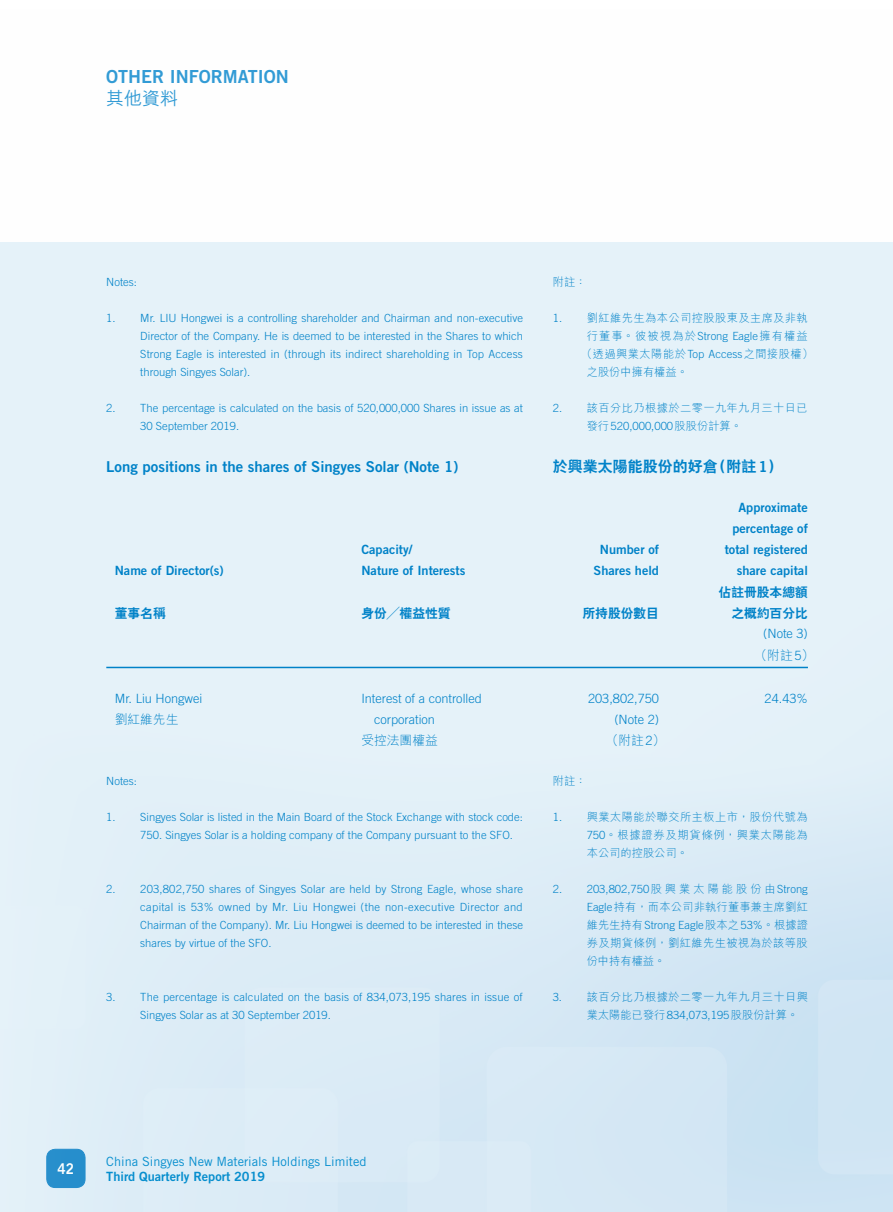
<style>
.page{position:relative;width:893px;height:1212px;background:#fff}
.page>*{position:absolute;margin:0;border:0;box-sizing:border-box;transform-origin:0 0}
.t1{font:18px "Trade Gothic LT Std Bd 2";color:#329bd5}
.t2{font:500 18px "M Hei HK";color:#329bd5}
.t3{font:15px "Trade Gothic LT Std Bd 2";color:#0082c8}
.t4{font:800 15px "C Hei 2 HK";color:#0082c8}
.t5{font:14.85px "Trade Gothic LT Std Bd 2";color:#fff;scale:.91 1}
.t6{font:12.75px/21px "Trade Gothic LT Std Bd 2";color:#0082c8;text-align:center}
.t7{font:300 12.75px "Trade Gothic LT Std";color:#0082c8}
.t8{font:12.75px "Trade Gothic LT Std";color:#068ece}
.t9{font:800 12.75px "C Hei 2 HK";color:#0082c8}
.t10{font:12.75px "Trade Gothic LT Std Bd 2";color:#068ece}
.t11{font:300 12.75px "M Hei HK";color:#0082c8}
.t12{font:300 11.25px/18px "Trade Gothic LT Std";color:#0082c8}
.t13{font:300 11.25px/18px "M Hei HK";letter-spacing:.035em;color:#0082c8}
.t14{font:300 11.25px "M Hei HK";letter-spacing:.105em;color:#0082c8}
.t15{font:300 11.25px "M Hei HK";letter-spacing:.015em;color:#0082c8}
.t16{font:300 11.25px "M Hei HK";color:#0082c8}
.s1{font-family:"Trade Gothic LT Std"}
.s2{font-family:"M Hei HK"}
.s3{font-family:"Trade Gothic LT Std Bd 2";font-weight:400}
</style>
<div class="page">
<div style="left:0;top:242px;width:892px;height:970px;background:linear-gradient(to bottom,#eaf5fa,#d6e8f5)"></div>
<hr style="left:106px;top:667px;width:702px;height:1px;background:#0082c8">
<h1 class="t1" style="left:106px;top:65px;width:184px">OTHER INFORMATION</h1>
<h1 class="t2" style="left:106px;top:85px;width:73px">其他資料</h1>
<p class="t12" style="left:106px;top:273px;width:32px">Notes:</p>
<p class="t12" style="left:140px;top:309px;width:384px;text-align:justify;text-indent:-34px">1. Mr. LIU Hongwei is a controlling shareholder and Chairman and non-executive Director of the Company. He is deemed to be interested in the Shares to which Strong Eagle is interested in (through its indirect shareholding in Top Access through Singyes Solar).</p>
<p class="t12" style="left:140px;top:399px;width:384px;text-indent:-34px">2. The percentage is calculated on the basis of 520,000,000 Shares in issue as at<br>30 September 2019.</p>
<h2 class="t3" style="left:106px;top:457px;width:353px">Long positions in the shares of Singyes Solar (Note 1)</h2>
<p class="t13" style="left:553px;top:272px;width:35px">附註：</p>
<p class="t13" style="left:553px;top:308px;width:257px"><span class="s1">1.</span> 劉紅維先生為本公司控股股東及主席及非執</p>
<p class="t14" style="left:587px;top:330px;width:223px">行董事。彼被視為於<span class="s1">Strong Eagle</span>擁有權益</p>
<p class="t13" style="left:581px;top:344px;width:234px">（透過興業太陽能於<span class="s1">Top Access</span>之間接股權）</p>
<p class="t16" style="left:587px;top:366px;width:103px">之股份中擁有權益。</p>
<p class="t13" style="left:553px;top:398px;width:257px"><span class="s1">2.</span> 該百分比乃根據於二零一九年九月三十日已</p>
<p class="t12" style="left:587px;top:417px;width:157px"><span class="s2">發行</span>520,000,000<span class="s2">股股份計算。</span></p>
<h2 class="t4" style="left:553px;top:459px;width:231px">於興業太陽能股份的好倉（附註<span class="s3">1</span>）</h2>
<p class="t6" style="left:732px;top:497px;width:77px">Approximate percentage of</p>
<p class="t6" style="left:361px;top:539px;width:52px">Capacity/</p>
<p class="t6" style="left:600px;top:539px;width:61px">Number of</p>
<p class="t6" style="left:725px;top:539px;width:85px">total registered</p>
<p class="t6" style="left:115px;top:560px;width:111px">Name of Director(s)</p>
<p class="t6" style="left:361px;top:560px;width:106px">Nature of Interests</p>
<p class="t6" style="left:594px;top:560px;width:67px">Shares held</p>
<p class="t6" style="left:737px;top:560px;width:73px">share capital</p>
<p class="t9" style="left:719px;top:586px;width:91px">佔註冊股本總額</p>
<p class="t9" style="left:115px;top:607px;width:52px">董事名稱</p>
<p class="t9" style="left:361px;top:607px;width:91px">身份╱權益性質</p>
<p class="t9" style="left:582px;top:607px;width:78px">所持股份數目</p>
<p class="t9" style="left:731px;top:607px;width:78px">之概約百分比</p>
<p class="t7" style="left:763px;top:626px;width:46px">(Note 3)</p>
<p class="t11" style="left:754px;top:649px;width:61px">（附註<span class="s1">5</span>）</p>
<p class="t7" style="left:115px;top:690px;width:89px">Mr. Liu Hongwei</p>
<p class="t7" style="left:361px;top:690px;width:122px">Interest of a controlled</p>
<p class="t7" style="left:588px;top:690px;width:72px">203,802,750</p>
<p class="t7" style="left:765px;top:690px;width:45px">24.43%</p>
<p class="t11" style="left:115px;top:712px;width:65px">劉紅維先生</p>
<p class="t7" style="left:374px;top:712px;width:62px">corporation</p>
<p class="t7" style="left:614px;top:712px;width:46px">(Note 2)</p>
<p class="t11" style="left:361px;top:733px;width:78px">受控法團權益</p>
<p class="t11" style="left:606px;top:733px;width:61px">（附註<span class="s1">2</span>）</p>
<p class="t12" style="left:106px;top:772px;width:32px">Notes:</p>
<p class="t12" style="left:140px;top:808px;width:384px;text-indent:-34px">1. Singyes Solar is listed in the Main Board of the Stock Exchange with stock code:<br>750. Singyes Solar is a holding company of the Company pursuant to the SFO.</p>
<p class="t13" style="left:553px;top:771px;width:35px">附註：</p>
<p class="t13" style="left:587px;top:807px;width:223px;text-align:justify;text-indent:-34px"><span class="s1">1.</span> 興業太陽能於聯交所主板上市，股份代號為<span class="s1">750</span>。根據證券及期貨條例，興業太陽能為本公司的控股公司。</p>
<p class="t12" style="left:553px;top:879px;width:257px">2. 203,802,750<span class="s2">股興業太陽能股份由</span>Strong</p>
<p class="t15" style="left:587px;top:901px;width:223px"><span class="s1">Eagle</span>持有，而本公司非執行董事兼主席劉紅</p>
<p class="t12" style="left:587px;top:915px;width:223px"><span class="s2">維先生持有</span>Strong Eagle<span class="s2">股本之</span>53%<span class="s2">。根據證</span></p>
<p class="t13" style="left:587px;top:933px;width:223px">券及期貨條例，劉紅維先生被視為於該等股份中持有權益。</p>
<p class="t13" style="left:587px;top:987px;width:223px;text-indent:-34px"><span class="s1">3.</span> 該百分比乃根據於二零一九年九月三十日興業太陽能已發行<span class="s1">834,073,195</span>股股份計算。</p>
<p class="t12" style="left:140px;top:880px;width:384px;text-align:justify;text-indent:-34px">2. 203,802,750 shares of Singyes Solar are held by Strong Eagle, whose share capital is 53% owned by Mr. Liu Hongwei (the non-executive Director and Chairman of the Company). Mr. Liu Hongwei is deemed to be interested in these shares by virtue of the SFO.</p>
<p class="t12" style="left:140px;top:988px;width:384px;text-indent:-34px">3. The percentage is calculated on the basis of 834,073,195 shares in issue of<br>Singyes Solar as at 30 September 2019.</p>
<h3 class="t5" style="left:57px;top:1159px;width:20px">42</h3>
<p class="t8" style="left:106px;top:1154px;width:262px">China Singyes New Materials Holdings Limited</p>
<p class="t10" style="left:106px;top:1169px;width:161px">Third Quarterly Report 2019</p>
</div>
